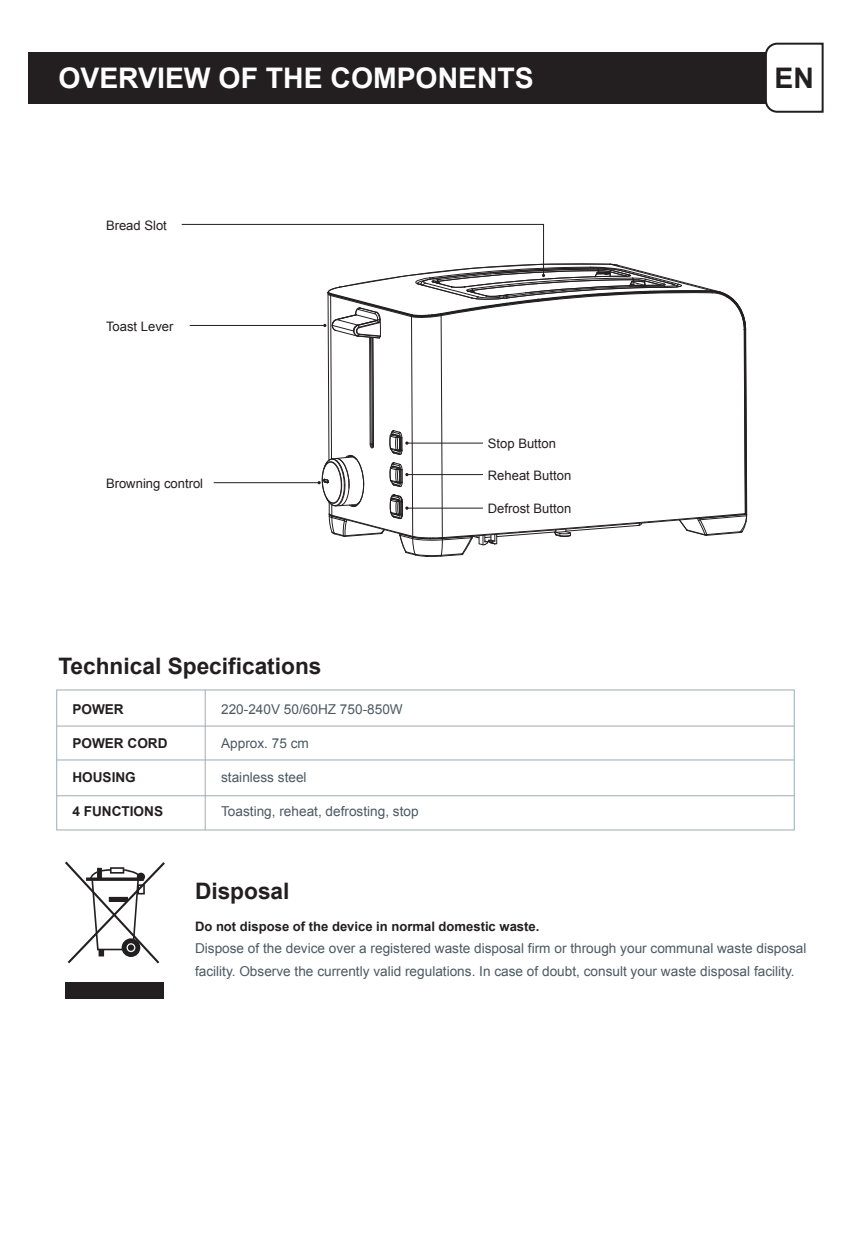
<style>
.page{position:relative;width:851px;height:1248px;background:#fff}
.page>*{position:absolute;margin:0;border:0;box-sizing:border-box;transform-origin:0 0}
.t1{font:700 28.4px "Arial";color:#fff}
.t2{font:700 28.4px "Arial";color:#231f20}
.t3{font:700 22.6px "Arial";color:#231f20}
.t4{font:13.6px/22.6px "Arial";color:#4c5961}
.t5{font:700 13.6px "Arial";color:#231f20}
.t6{font:13px "Arial";color:#231f20}
.t7{font:700 13px "Arial";color:#231f20}
</style>
<div class="page">
<div style="left:28px;top:52px;width:737px;height:51px;background:#231f20"></div>
<svg style="left:763px;top:42px;width:61px;height:71px"></svg>
<svg style="left:181px;top:223px;width:566px;height:334px"></svg>
<div style="left:56px;top:689px;width:738px;height:141px;border:1px solid #9dacb5"></div>
<hr style="left:205px;top:690px;width:1px;height:139px;background:#9dacb5">
<hr style="left:57px;top:725px;width:737px;height:1px;background:#9dacb5">
<hr style="left:57px;top:759px;width:737px;height:1px;background:#9dacb5">
<hr style="left:57px;top:795px;width:737px;height:1px;background:#9dacb5">
<svg style="left:65px;top:861px;width:100px;height:102px"></svg>
<div style="left:66px;top:981px;width:98px;height:17px;background:#231f20"></div>
<h1 class="t1" style="left:58px;top:59px;width:477px">OVERVIEW OF THE COMPONENTS</h1>
<h1 class="t2" style="left:774px;top:59px;width:41px">EN</h1>
<p class="t6" style="left:106px;top:216px;width:62px">Bread Slot</p>
<p class="t6" style="left:106px;top:317px;width:69px">Toast Lever</p>
<p class="t6" style="left:106px;top:475px;width:99px">Browning control</p>
<h2 class="t3" style="left:58px;top:651px;width:264px">Technical Specifications</h2>
<p class="t5" style="left:72px;top:700px;width:53px">POWER</p>
<p class="t5" style="left:72px;top:734px;width:97px">POWER CORD</p>
<p class="t5" style="left:72px;top:768px;width:65px">HOUSING</p>
<p class="t5" style="left:72px;top:802px;width:92px">4 FUNCTIONS</p>
<p class="t4" style="left:221px;top:697px;width:183px">220-240V 50/60HZ 750-850W</p>
<p class="t4" style="left:221px;top:732px;width:89px">Approx. 75 cm</p>
<p class="t4" style="left:221px;top:766px;width:87px">stainless steel</p>
<p class="t4" style="left:221px;top:800px;width:199px">Toasting, reheat, defrosting, stop</p>
<p class="t6" style="left:488px;top:435px;width:70px">Stop Button</p>
<p class="t6" style="left:488px;top:466px;width:85px">Reheat Button</p>
<p class="t6" style="left:488px;top:500px;width:85px">Defrost Button</p>
<h2 class="t3" style="left:195px;top:876px;width:96px">Disposal</h2>
<p class="t7" style="left:195px;top:917px;width:346px">Do not dispose of the device in normal domestic waste.</p>
<p class="t4" style="left:195px;top:936px;width:613px">Dispose of the device over a registered waste disposal firm or through your communal waste disposal facility. Observe the currently valid regulations. In case of doubt, consult your waste disposal facility.</p>
</div>
